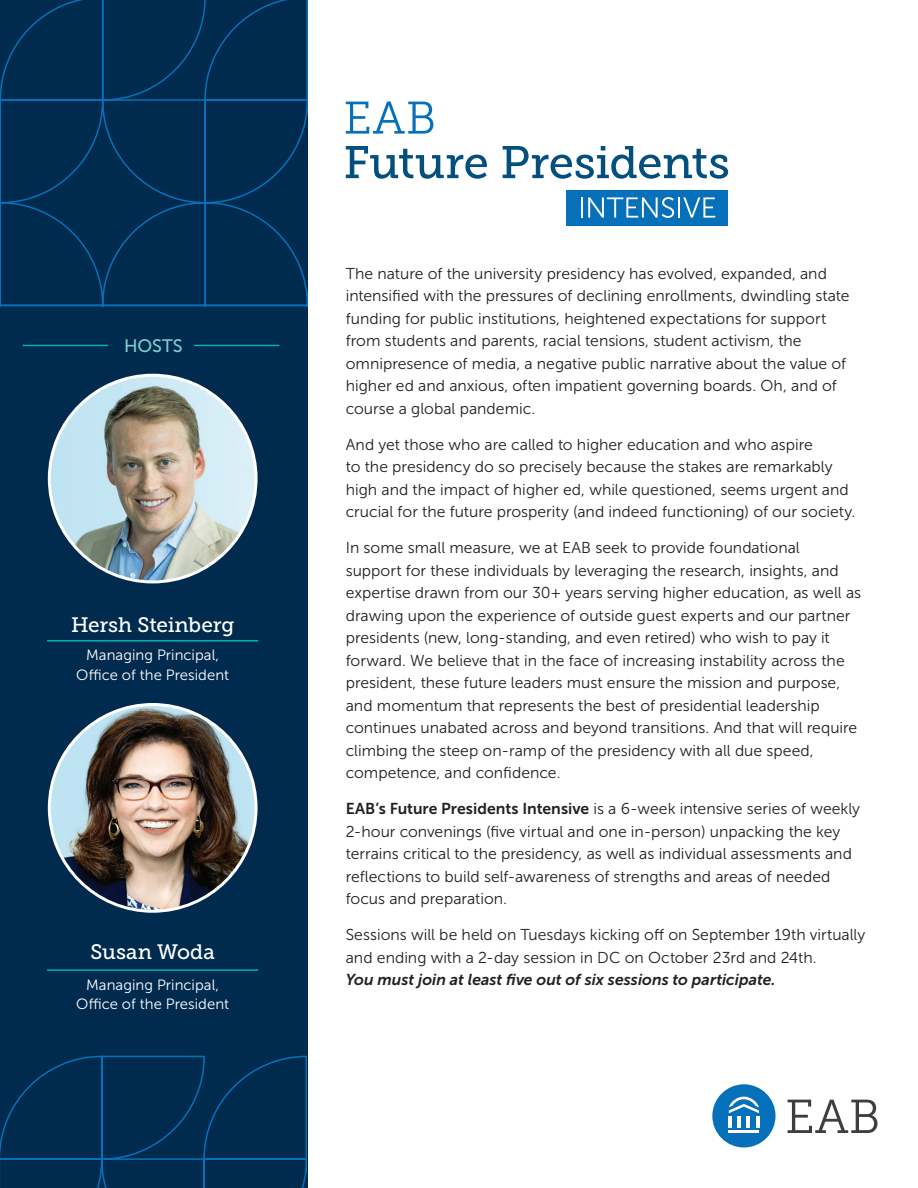
<style>
.page{position:relative;width:918px;height:1188px;background:#fff}
.page>*{position:absolute;margin:0;border:0;box-sizing:border-box;transform-origin:0 0}
.t1{font:20.85px "Museo Slab 500";letter-spacing:-.005em;color:#fff}
.t2{font:18px "Museo Sans 500";color:#7ecece}
.t3{font:15.75px/22.5px "Museo Sans 300";color:#231f20}
.t4{font:italic 15.75px "Museo Sans 700";color:#231f20}
.t5{font:14.85px/19.4px "Museo Sans 300";letter-spacing:.005em;color:#fff;text-align:center}
.s1{font-family:"Museo Sans 700"}
</style>
<div class="page">
<div style="left:0;top:0;width:308px;height:1188px;background:#002b4f"></div>
<svg style="left:207px;top:0;width:101px;height:307px"></svg>
<svg style="left:0;top:0;width:207px;height:307px"></svg>
<svg style="left:0;top:1055px;width:307px;height:133px"></svg>
<svg style="left:346px;top:102px;width:87px;height:32px"></svg>
<div style="left:566px;top:190px;width:162px;height:35px;background:#0671ba"></div>
<hr style="left:581px;top:197px;width:2px;height:21px;background:#fff">
<svg style="left:588px;top:197px;width:86px;height:21px"></svg>
<hr style="left:678px;top:197px;width:2px;height:21px;background:#fff">
<svg style="left:683px;top:197px;width:32px;height:21px"></svg>
<svg style="left:346px;top:146px;width:141px;height:33px"></svg>
<svg style="left:503px;top:146px;width:225px;height:33px"></svg>
<img style="left:49px;top:375px;width:207px;height:207px;border-radius:103px">
<img style="left:49px;top:705px;width:207px;height:206px;border-radius:103px">
<hr style="left:47px;top:640px;width:211px;height:2px;background:#00b1b0">
<hr style="left:47px;top:969px;width:211px;height:2px;background:#00b1b0">
<div style="left:712px;top:1084px;width:64px;height:64px;background:#0671ba;border-radius:50%"></div>
<svg style="left:788px;top:1100px;width:89px;height:33px"></svg>
<hr style="left:729px;top:1131px;width:30px;height:2px;background:#fff">
<svg style="left:729px;top:1097px;width:30px;height:30px"></svg>
<hr style="left:23px;top:345px;width:85px;height:1px;background:#00b1b0">
<hr style="left:194px;top:345px;width:85px;height:1px;background:#00b1b0">
<p class="t2" style="left:124px;top:336px;width:60px">HOSTS</p>
<h1 class="t1" style="left:71px;top:613px;width:165px">Hersh Steinberg</h1>
<p class="t5" style="left:76px;top:646px;width:154px">Managing Principal,<br>Office of the President</p>
<h1 class="t1" style="left:90px;top:940px;width:126px">Susan Woda</h1>
<p class="t5" style="left:76px;top:975px;width:154px">Managing Principal,<br>Office of the President</p>
<p class="t3" style="left:346px;top:262px;width:505px">The nature of the university presidency has evolved, expanded, and intensified with the pressures of declining enrollments, dwindling state funding for public institutions, heightened expectations for support from students and parents, racial tensions, student activism, the omnipresence of media, a negative public narrative about the value of higher ed and anxious, often impatient governing boards. Oh, and of course a global pandemic.</p>
<p class="t3" style="left:346px;top:433px;width:511px">And yet those who are called to higher education and who aspire<br>to the presidency do so precisely because the stakes are remarkably high and the impact of higher ed, while questioned, seems urgent and crucial for the future prosperity (and indeed functioning) of our society.</p>
<p class="t3" style="left:346px;top:537px;width:517px">In some small measure, we at EAB seek to provide foundational<br>support for these individuals by leveraging the research, insights, and expertise drawn from our 30+ years serving higher education, as well as drawing upon the experience of outside guest experts and our partner presidents (new, long-standing, and even retired) who wish to pay it forward. We believe that in the face of increasing instability across the president, these future leaders must ensure the mission and purpose, and momentum that represents the best of presidential leadership continues unabated across and beyond transitions. And that will require climbing the steep on-ramp of the presidency with all due speed, competence, and confidence.</p>
<p class="t3" style="left:346px;top:798px;width:516px"><span class="s1">EAB’s Future Presidents Intensive</span> is a 6-week intensive series of weekly 2-hour convenings (five virtual and one in-person) unpacking the key terrains critical to the presidency, as well as individual assessments and reflections to build self-awareness of strengths and areas of needed focus and preparation.</p>
<p class="t3" style="left:346px;top:924px;width:521px">Sessions will be held on Tuesdays kicking off on September 19th virtually and ending with a 2-day session in DC on October 23rd and 24th.</p>
<p class="t4" style="left:346px;top:971px;width:431px">You must join at least five out of six sessions to participate.</p>
</div>
